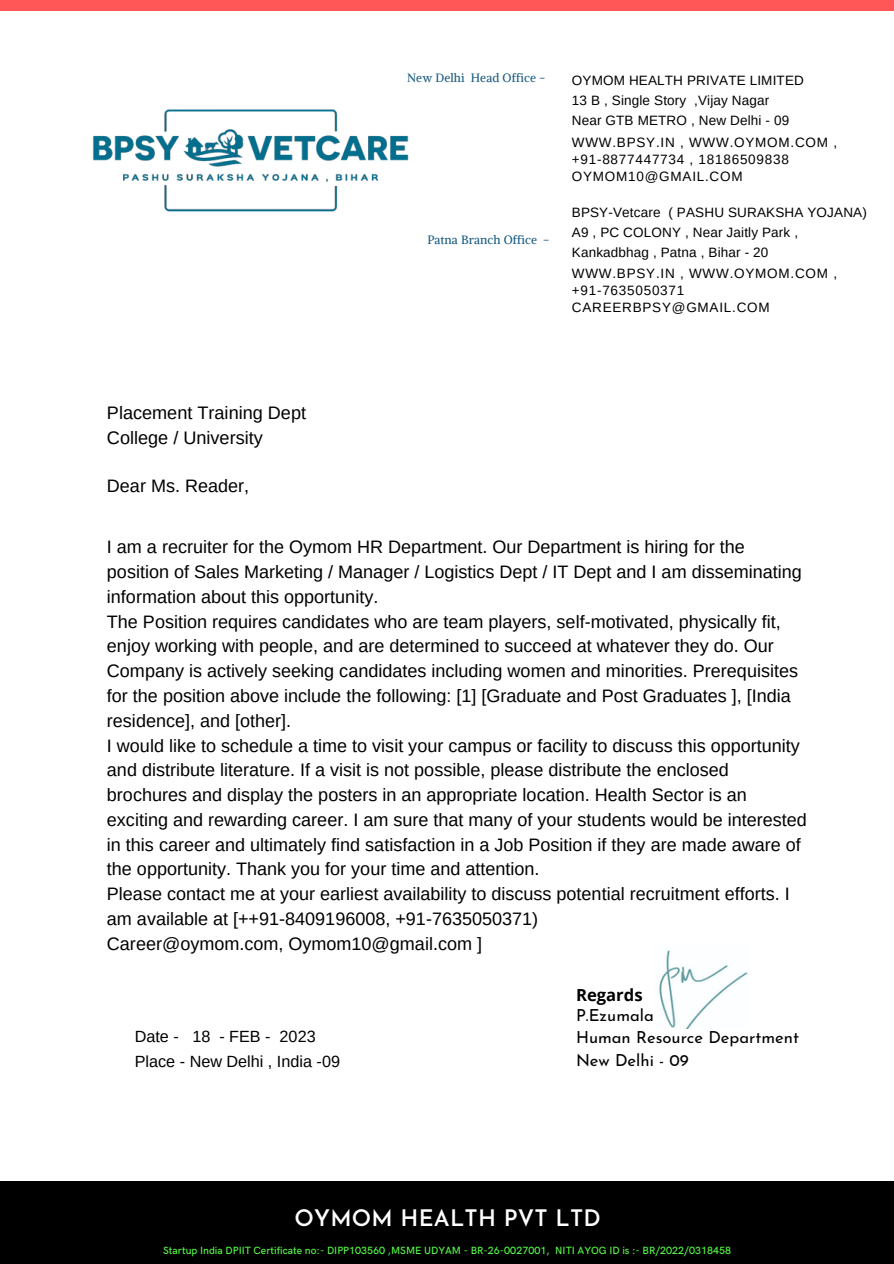
<style>
.page{position:relative;width:894px;height:1264px;background:#fff}
.page>*{position:absolute;margin:0;border:0;box-sizing:border-box;transform-origin:0 0}
.t1{font:600 22.65px "Josefin Sans";letter-spacing:.01em;color:#fff}
.t2{font:18.15px/24.8px "Arimo";color:#000}
.t3{font:18px/24.8px "Arimo";color:#000}
.t4{font:16.65px/22.5px "Josefin Sans";color:#000}
.t5{font:700 16.65px "Open Sans";color:#000}
.t6{font:16.2px/24.8px "Arimo";color:#000}
.t7{font:13.5px/20.7px "Arimo";letter-spacing:.01em;color:#000}
.t8{font:13.5px/17px "Arimo";letter-spacing:.055em;color:#000}
.t9{font:12px "Alike";letter-spacing:.01em;color:#175a80}
.t10{font:500 10.5px "HK Grotesk";color:#54fa46}
</style>
<div class="page">
<div style="left:0;top:1181px;width:893px;height:82px;background:#000"></div>
<div style="left:0;top:0;width:893px;height:10px;background:#ff5757"></div>
<img style="left:93px;top:109px;width:316px;height:103px">
<img style="left:659px;top:950px;width:89px;height:78px">
<p class="t9" style="left:407px;top:71px;width:140px">New Delhi Head Office -</p>
<p class="t7" style="left:571px;top:70px;width:267px">OYMOM HEALTH PRIVATE LIMITED<br>13 B , Single Story ,Vijay Nagar<br>Near GTB METRO , New Delhi - 09<br>WWW.BPSY.IN , WWW.OYMOM.COM ,</p>
<p class="t8" style="left:571px;top:150px;width:218px">+91-8877447734 , 18186509838<br>OYMOM10@GMAIL.COM</p>
<p class="t2" style="left:107px;top:401px;width:201px">Placement Training Dept<br>College / University</p>
<p class="t3" style="left:107px;top:473px;width:144px">Dear Ms. Reader,</p>
<p class="t9" style="left:427px;top:232px;width:123px">Patna Branch Office -</p>
<p class="t7" style="left:571px;top:202px;width:296px">BPSY-Vetcare ( PASHU SURAKSHA YOJANA)<br>A9 , PC COLONY , Near Jaitly Park ,<br>Kankadbhag , Patna , Bihar - 20<br>WWW.BPSY.IN , WWW.OYMOM.COM ,</p>
<p class="t8" style="left:571px;top:282px;width:199px">+91-7635050371<br>CAREERBPSY@GMAIL.COM</p>
<p class="t3" style="left:107px;top:534px;width:701px">I am a recruiter for the Oymom HR Department. Our Department is hiring for the position of Sales Marketing / Manager / Logistics Dept / IT Dept and I am disseminating information about this opportunity.<br>The Position requires candidates who are team players, self-motivated, physically fit, enjoy working with people, and are determined to succeed at whatever they do. Our Company is actively seeking candidates including women and minorities. Prerequisites for the position above include the following: [1] [Graduate and Post Graduates ], [India residence], and [other].<br>I would like to schedule a time to visit your campus or facility to discuss this opportunity and distribute literature. If a visit is not possible, please distribute the enclosed brochures and display the posters in an appropriate location. Health Sector is an exciting and rewarding career. I am sure that many of your students would be interested in this career and ultimately find satisfaction in a Job Position if they are made aware of the opportunity. Thank you for your time and attention.<br>Please contact me at your earliest availability to discuss potential recruitment efforts. I am available at [++91-8409196008, +91-7635050371)<br>Career@oymom.com, Oymom10@gmail.com ]</p>
<p class="t6" style="left:135px;top:1024px;width:207px">Date - 18 - FEB - 2023<br>Place - New Delhi , India -09</p>
<p class="t5" style="left:576px;top:982px;width:68px">Regards</p>
<p class="t4" style="left:576px;top:1005px;width:224px">P.Ezumalay<br>Human Resource Department<br>New Delhi - 09</p>
<p class="t1" style="left:294px;top:1209px;width:307px">OYMOM HEALTH PVT LTD</p>
<p class="t10" style="left:163px;top:1244px;width:569px">Startup India DPIIT Certificate no:- DIPP103560 ,MSME UDYAM - BR-26-0027001, NITI AYOG ID is :- BR/2022/0318458</p>
</div>
